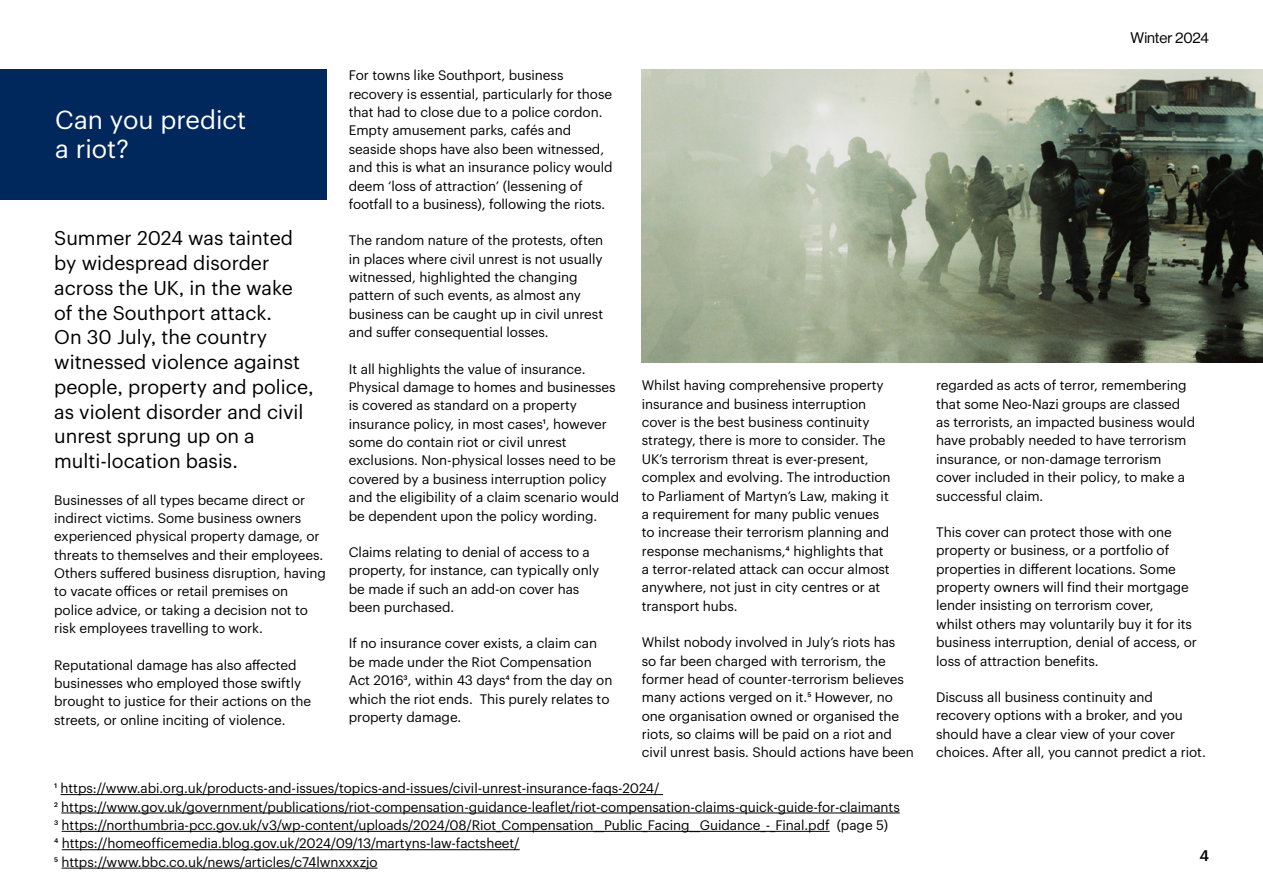
<style>
.page{position:relative;width:1263px;height:893px;background:#fff}
.page>*{position:absolute;margin:0;border:0;box-sizing:border-box;transform-origin:0 0}
.t1{font:25.5px/28.5px "Graphik";color:#fff}
.t2{font:19.5px/24.8px "Graphik";color:#000}
.t3{font:15px "N Haas Grotesk DS Pro 55 Rg";color:#000}
.t4{font:500 15px "Graphik";color:#000}
.t5{font:13.5px/18.3px "Graphik";letter-spacing:-.005em;color:#000}
</style>
<div class="page">
<img style="left:642px;top:69px;width:621px;height:294px">
<div style="left:0;top:69px;width:327px;height:130px;background:#01285d"></div>
<hr style="left:61px;top:794px;width:602px;height:1px;background:#000">
<hr style="left:61px;top:812px;width:839px;height:1px;background:#000">
<hr style="left:62px;top:831px;width:768px;height:1px;background:#000">
<hr style="left:62px;top:849px;width:458px;height:1px;background:#000">
<hr style="left:62px;top:868px;width:316px;height:1px;background:#000">
<h1 class="t1" style="left:55px;top:103px;width:192px">Can you predict a riot?</h1>
<p class="t2" style="left:54px;top:224px;width:261px">Summer 2024 was tainted by widespread disorder across the UK, in the wake of the Southport attack.<br>On 30 July, the country witnessed violence against people, property and police, as violent disorder and civil unrest sprung up on a multi-location basis.</p>
<p class="t5" style="left:54px;top:489px;width:273px">Businesses of all types became direct or indirect victims. Some business owners experienced physical property damage, or threats to themselves and their employees.<br>Others suffered business disruption, having to vacate offices or retail premises on police advice, or taking a decision not to risk employees travelling to work.</p>
<p class="t5" style="left:54px;top:654px;width:258px">Reputational damage has also affected businesses who employed those swiftly brought to justice for their actions on the streets, or online inciting of violence.</p>
<p class="t5" style="left:349px;top:65px;width:265px">For towns like Southport, business recovery is essential, particularly for those that had to close due to a police cordon.<br>Empty amusement parks, cafés and seaside shops have also been witnessed, and this is what an insurance policy would deem ‘loss of attraction’ (lessening of footfall to a business), following the riots.</p>
<p class="t5" style="left:349px;top:230px;width:256px">The random nature of the protests, often in places where civil unrest is not usually witnessed, highlighted the changing pattern of such events, as almost any business can be caught up in civil unrest and suffer consequential losses.</p>
<p class="t5" style="left:349px;top:358px;width:272px">It all highlights the value of insurance.<br>Physical damage to homes and businesses is covered as standard on a property insurance policy, in most cases1, however some do contain riot or civil unrest exclusions. Non-physical losses need to be covered by a business interruption policy and the eligibility of a claim scenario would be dependent upon the policy wording.</p>
<p class="t5" style="left:349px;top:542px;width:252px">Claims relating to denial of access to a property, for instance, can typically only be made if such an add-on cover has been purchased.</p>
<p class="t5" style="left:349px;top:633px;width:265px">If no insurance cover exists, a claim can be made under the Riot Compensation Act 20163, within 43 days4 from the day on which the riot ends. This purely relates to property damage.</p>
<p class="t5" style="left:642px;top:375px;width:250px">Whilst having comprehensive property insurance and business interruption cover is the best business continuity strategy, there is more to consider. The UK’s terrorism threat is ever-present, complex and evolving. The introduction to Parliament of Martyn’s Law, making it a requirement for many public venues to increase their terrorism planning and response mechanisms,4 highlights that a terror-related attack can occur almost anywhere, not just in city centres or at transport hubs.</p>
<p class="t5" style="left:642px;top:632px;width:274px">Whilst nobody involved in July’s riots has<br>so far been charged with terrorism, the former head of counter-terrorism believes many actions verged on it.5 However, no one organisation owned or organised the riots, so claims will be paid on a riot and civil unrest basis. Should actions have been</p>
<p class="t5" style="left:54px;top:778px;width:847px">1 https://www.abi.org.uk/products-and-issues/topics-and-issues/civil-unrest-insurance-faqs-2024/<br>2 https://www.gov.uk/government/publications/riot-compensation-guidance-leaflet/riot-compensation-claims-quick-guide-for-claimants 3 https://northumbria-pcc.gov.uk/v3/wp-content/uploads/2024/08/Riot_Compensation__Public_Facing__Guidance_-_Final.pdf (page 5)<br>4 https://homeofficemedia.blog.gov.uk/2024/09/13/martyns-law-factsheet/<br>5 https://www.bbc.co.uk/news/articles/c74lwnxxxzjo</p>
<p class="t3" style="left:1130px;top:30px;width:80px">Winter 2024</p>
<p class="t5" style="left:936px;top:375px;width:260px">regarded as acts of terror, remembering that some Neo-Nazi groups are classed as terrorists, an impacted business would have probably needed to have terrorism insurance, or non-damage terrorism cover included in their policy, to make a successful claim.</p>
<p class="t5" style="left:936px;top:522px;width:262px">This cover can protect those with one property or business, or a portfolio of properties in different locations. Some property owners will find their mortgage lender insisting on terrorism cover,<br>whilst others may voluntarily buy it for its business interruption, denial of access, or loss of attraction benefits.</p>
<p class="t5" style="left:936px;top:687px;width:271px">Discuss all business continuity and recovery options with a broker, and you should have a clear view of your cover choices. After all, you cannot predict a riot.</p>
<p class="t4" style="left:1199px;top:844px;width:11px">4</p>
</div>
